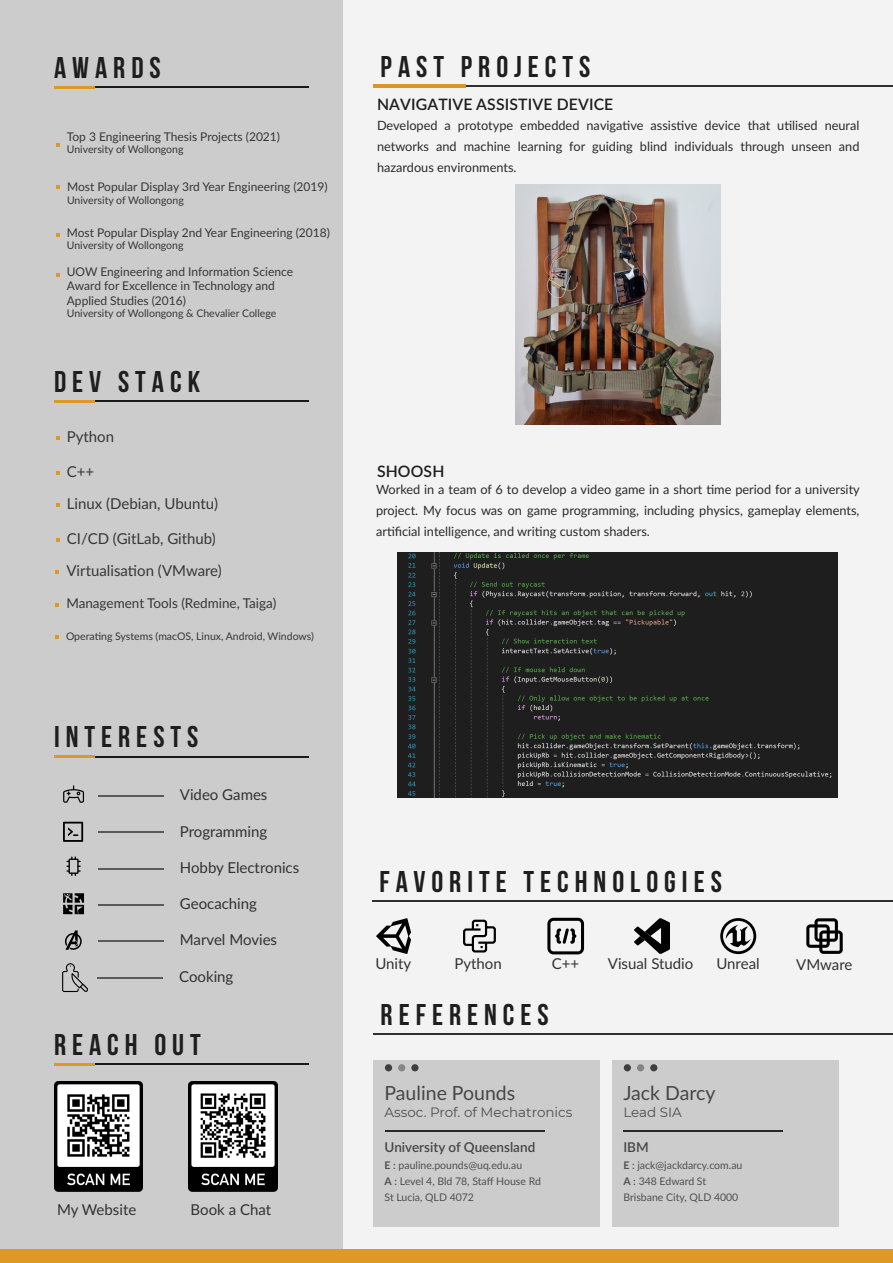
<style>
.page{position:relative;width:893px;height:1263px;background:#f3f3f3}
.page>*{position:absolute;margin:0;border:0;box-sizing:border-box;transform-origin:0 0}
.t1{font:700 30px "Bebas Neue";letter-spacing:.2em;color:#1e1e1e}
.t2{font:19.5px "Lato";color:#464646}
.t3{font:600 15.75px "Lato";letter-spacing:.01em;color:#1e1e1e}
.t4{font:15px "Lato";color:#323232}
.t5{font:15px "Lato";color:#373737}
.t6{font:13.5px "Montserrat";color:#505050}
.t7{font:13.5px "Lato";color:#373737}
.t8{font:600 13.5px "Lato";color:#464646}
.t9{font:12.75px/21px "Lato";color:#2a2a2a;text-align:justify}
.t10{font:12px/14.4px "Lato";color:#373737}
.t11{font:10.5px "Lato";color:#373737}
.t12{font:10.5px "Lato";color:#505050}
.s1{font-weight:700}
.s2{font-weight:600}
</style>
<div class="page">
<div style="left:0;top:0;width:342px;height:1263px;background:#cdcccc"></div>
<div style="left:0;top:1249px;width:893px;height:14px;background:#dd9826"></div>
<hr style="left:373px;top:1033px;width:520px;height:2px;background:#2f302e">
<div style="left:374px;top:1060px;width:226px;height:166px;background:#cdcccc"></div>
<hr style="left:385px;top:1130px;width:159px;height:1px;background:#282828">
<div style="left:385px;top:1064px;width:7px;height:7px;background:#3f403e;border-radius:50%"></div>
<div style="left:411px;top:1064px;width:8px;height:7px;background:#3f403e;border-radius:50%"></div>
<div style="left:398px;top:1064px;width:7px;height:7px;background:#848686;border-radius:50%"></div>
<div style="left:612px;top:1060px;width:227px;height:166px;background:#cdcccc"></div>
<hr style="left:623px;top:1130px;width:160px;height:1px;background:#282828">
<div style="left:624px;top:1064px;width:7px;height:7px;background:#3f403e;border-radius:50%"></div>
<div style="left:650px;top:1064px;width:7px;height:7px;background:#3f403e;border-radius:50%"></div>
<div style="left:637px;top:1064px;width:7px;height:7px;background:#848686;border-radius:50%"></div>
<hr style="left:54px;top:401px;width:255px;height:1px;background:#181a1b">
<hr style="left:54px;top:400px;width:40px;height:2px;background:#dd9926">
<svg style="left:56px;top:471px;width:3px;height:4px"></svg>
<svg style="left:56px;top:503px;width:3px;height:4px"></svg>
<svg style="left:56px;top:538px;width:3px;height:4px"></svg>
<svg style="left:55px;top:604px;width:4px;height:3px"></svg>
<svg style="left:55px;top:635px;width:4px;height:3px"></svg>
<hr style="left:373px;top:85px;width:520px;height:1px;background:#2f302e">
<hr style="left:373px;top:84px;width:93px;height:3px;background:#d9972a">
<img style="left:516px;top:184px;width:205px;height:240px">
<img style="left:398px;top:552px;width:440px;height:246px">
<hr style="left:54px;top:87px;width:255px;height:1px;background:#181a1b">
<hr style="left:54px;top:86px;width:40px;height:2px;background:#dd9926">
<svg style="left:56px;top:185px;width:4px;height:4px"></svg>
<svg style="left:56px;top:233px;width:3px;height:4px"></svg>
<svg style="left:56px;top:143px;width:3px;height:4px"></svg>
<hr style="left:54px;top:1064px;width:255px;height:1px;background:#181a1b">
<hr style="left:54px;top:1063px;width:40px;height:2px;background:#dd9926">
<img style="left:54px;top:1081px;width:88px;height:110px">
<img style="left:189px;top:1081px;width:88px;height:110px">
<hr style="left:54px;top:756px;width:255px;height:1px;background:#181a1b">
<hr style="left:54px;top:755px;width:40px;height:3px;background:#dd9926">
<hr style="left:98px;top:795px;width:66px;height:2px;background:#5a5a5a">
<hr style="left:98px;top:832px;width:66px;height:1px;background:#5a5a5a">
<hr style="left:98px;top:868px;width:66px;height:1px;background:#5a5a5a">
<hr style="left:98px;top:904px;width:66px;height:1px;background:#5a5a5a">
<hr style="left:98px;top:940px;width:66px;height:1px;background:#5a5a5a">
<svg style="left:63px;top:822px;width:20px;height:20px"></svg>
<svg style="left:65px;top:930px;width:17px;height:20px"></svg>
<svg style="left:63px;top:893px;width:21px;height:21px"></svg>
<svg style="left:67px;top:857px;width:13px;height:18px"></svg>
<svg style="left:63px;top:785px;width:21px;height:18px"></svg>
<hr style="left:98px;top:977px;width:65px;height:1px;background:#5a5a5a">
<svg style="left:62px;top:963px;width:26px;height:29px"></svg>
<hr style="left:372px;top:900px;width:521px;height:2px;background:#2f302e">
<svg style="left:806px;top:918px;width:37px;height:36px"></svg>
<svg style="left:376px;top:918px;width:35px;height:36px"></svg>
<svg style="left:463px;top:920px;width:33px;height:32px"></svg>
<svg style="left:634px;top:918px;width:36px;height:36px"></svg>
<svg style="left:547px;top:918px;width:37px;height:36px"></svg>
<svg style="left:720px;top:918px;width:36px;height:36px"></svg>
<p class="t1" style="left:54px;top:51px;width:108px">AWARDS</p>
<p class="t10" style="left:67px;top:129px;width:215px">Top 3 Engineering Thesis Projects (2021)</p>
<p class="t11" style="left:67px;top:142px;width:118px">University of Wollongong</p>
<p class="t10" style="left:67px;top:179px;width:262px">Most Popular Display 3rd Year Engineering (2019)</p>
<p class="t11" style="left:67px;top:192px;width:118px">University of Wollongong</p>
<p class="t10" style="left:67px;top:225px;width:265px">Most Popular Display 2nd Year Engineering (2018)</p>
<p class="t11" style="left:67px;top:238px;width:118px">University of Wollongong</p>
<p class="t10" style="left:67px;top:264px;width:228px">UOW Engineering and Information Science<br>Award for Excellence in Technology and<br>Applied Studies (2016)</p>
<p class="t11" style="left:67px;top:306px;width:211px">University of Wollongong &amp; Chevalier College</p>
<p class="t1" style="left:54px;top:365px;width:148px">DEV STACK</p>
<p class="t5" style="left:67px;top:426px;width:49px">Python</p>
<p class="t5" style="left:67px;top:461px;width:29px">C++</p>
<p class="t5" style="left:67px;top:493px;width:153px">Linux (Debian, Ubuntu)</p>
<p class="t5" style="left:67px;top:528px;width:151px">CI/CD (GitLab, Github)</p>
<p class="t5" style="left:66px;top:560px;width:157px">Virtualisation (VMware)</p>
<p class="t7" style="left:66px;top:594px;width:211px">Management Tools (Redmine, Taiga)</p>
<p class="t11" style="left:66px;top:628px;width:249px">Operating Systems (macOS, Linux, Android, Windows)</p>
<p class="t1" style="left:54px;top:720px;width:146px">INTERESTS</p>
<p class="t4" style="left:180px;top:784px;width:89px">Video Games</p>
<p class="t4" style="left:180px;top:820px;width:89px">Programming</p>
<p class="t4" style="left:180px;top:856px;width:121px">Hobby Electronics</p>
<p class="t4" style="left:180px;top:893px;width:79px">Geocaching</p>
<p class="t4" style="left:180px;top:929px;width:99px">Marvel Movies</p>
<p class="t4" style="left:179px;top:966px;width:56px">Cooking</p>
<p class="t1" style="left:54px;top:1028px;width:148px">REACH OUT</p>
<p class="t4" style="left:57px;top:1198px;width:81px">My Website</p>
<p class="t4" style="left:191px;top:1198px;width:82px">Book a Chat</p>
<p class="t1" style="left:381px;top:50px;width:211px">PAST PROJECTS</p>
<p class="t3" style="left:377px;top:93px;width:238px">NAVIGATIVE ASSISTIVE DEVICE</p>
<p class="t9" style="left:377px;top:115px;width:484px">Developed a prototype embedded navigative assistive device that utilised neural networks and machine learning for guiding blind individuals through unseen and hazardous environments.</p>
<p class="t3" style="left:377px;top:460px;width:69px">SHOOSH</p>
<p class="t9" style="left:376px;top:478px;width:485px">Worked in a team of 6 to develop a video game in a short time period for a university project. My focus was on game programming, including physics, gameplay elements, artificial intelligence, and writing custom shaders.</p>
<p class="t1" style="left:380px;top:865px;width:344px">FAVORITE TECHNOLOGIES</p>
<p class="t4" style="left:375px;top:953px;width:37px">Unity</p>
<p class="t4" style="left:454px;top:953px;width:49px">Python</p>
<p class="t4" style="left:552px;top:953px;width:29px">C++</p>
<p class="t4" style="left:608px;top:953px;width:87px">Visual Studio</p>
<p class="t4" style="left:716px;top:953px;width:45px">Unreal</p>
<p class="t4" style="left:796px;top:953px;width:58px">VMware</p>
<p class="t1" style="left:381px;top:998px;width:170px">REFERENCES</p>
<p class="t2" style="left:385px;top:1079px;width:132px">Pauline Pounds</p>
<p class="t6" style="left:385px;top:1103px;width:189px">Assoc. Prof. of Mechatronics</p>
<p class="t8" style="left:385px;top:1137px;width:152px">University of Queensland</p>
<p class="t12" style="left:385px;top:1158px;width:139px"><span class="s1">E</span> <span class="s2">:</span> pauline.pounds@uq.edu.au</p>
<p class="t12" style="left:385px;top:1174px;width:158px"><span class="s1">A</span> <span class="s2">:</span> Level 4, Bld 78, Staff House Rd</p>
<p class="t12" style="left:385px;top:1189px;width:91px">St Lucia, QLD 4072</p>
<p class="t2" style="left:623px;top:1079px;width:94px">Jack Darcy</p>
<p class="t6" style="left:623px;top:1103px;width:60px">Lead SIA</p>
<p class="t8" style="left:623px;top:1137px;width:27px">IBM</p>
<p class="t12" style="left:623px;top:1158px;width:120px"><span class="s1">E</span> <span class="s2">:</span> jack@jackdarcy.com.au</p>
<p class="t12" style="left:623px;top:1174px;width:84px"><span class="s1">A</span> <span class="s2">:</span> 348 Edward St</p>
<p class="t12" style="left:623px;top:1189px;width:116px">Brisbane City, QLD 4000</p>
</div>
